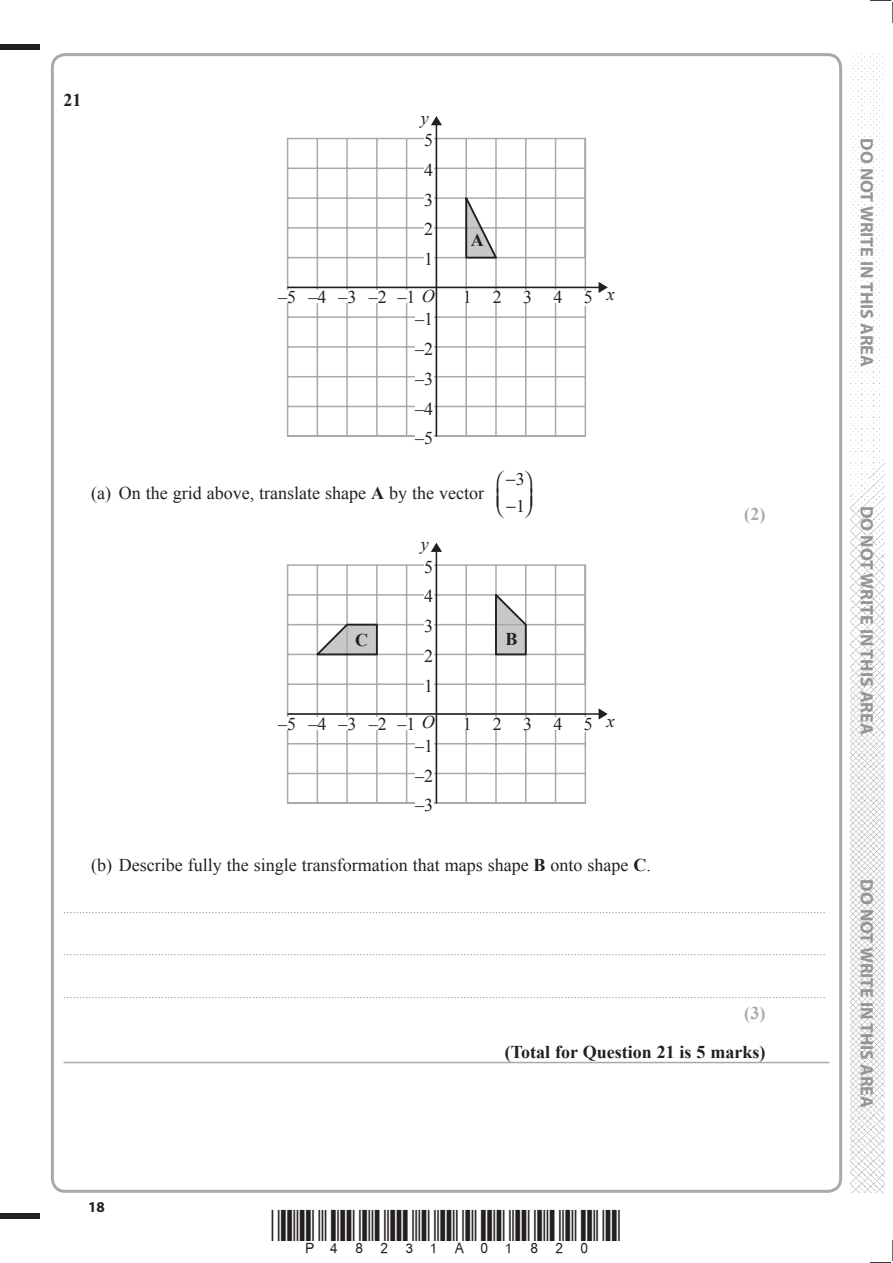
<style>
.page{position:relative;width:893px;height:1263px;background:#fff}
.page>*{position:absolute;margin:0;border:0;box-sizing:border-box;transform-origin:0 0}
.t1{font:18px/29.7px "Times New Roman";color:#231f20;text-align:justify}
.t2{font:700 18px "Myriad Pro";color:#939598}
.t3{font:700 18px "Times New Roman";color:#231f20}
.t4{font:700 18px "Times New Roman";color:#a8a9ad}
.t5{font:italic 18px "Times New Roman";color:#231f20}
.t6{font:700 15px "Myriad Pro";color:#231f20}
.t7{font:9px "Times New Roman";color:#231f20}
.s1{font-style:italic}
.s2{font-weight:700}
</style>
<div class="page">
<div style="left:0;top:44px;width:40px;height:5px;background:#231f20"></div>
<div style="left:0;top:1214px;width:40px;height:5px;background:#231f20"></div>
<svg style="left:869px;top:1240px;width:24px;height:23px"></svg>
<svg style="left:870px;top:0;width:23px;height:23px"></svg>
<img style="left:850px;top:53px;width:34px;height:1140px">
<hr style="left:64px;top:1062px;width:765px;height:1px;background:#a8a9ad">
<svg style="left:286px;top:137px;width:301px;height:300px"></svg>
<svg style="left:431px;top:116px;width:11px;height:11px"></svg>
<hr style="left:435px;top:120px;width:2px;height:316px;background:#231f20">
<svg style="left:597px;top:282px;width:11px;height:11px"></svg>
<hr style="left:287px;top:287px;width:316px;height:1px;background:#231f20">
<svg style="left:463px;top:196px;width:36px;height:63px"></svg>
<div style="left:455px;top:291px;width:24px;height:12px;background:#fff"></div>
<div style="left:485px;top:291px;width:24px;height:12px;background:#fff"></div>
<div style="left:516px;top:291px;width:23px;height:12px;background:#fff"></div>
<div style="left:546px;top:291px;width:23px;height:12px;background:#fff"></div>
<div style="left:579px;top:291px;width:18px;height:15px;background:#fff"></div>
<div style="left:278px;top:291px;width:18px;height:12px;background:#fff"></div>
<div style="left:308px;top:291px;width:18px;height:12px;background:#fff"></div>
<div style="left:338px;top:291px;width:18px;height:12px;background:#fff"></div>
<div style="left:369px;top:291px;width:18px;height:12px;background:#fff"></div>
<div style="left:397px;top:291px;width:18px;height:12px;background:#fff"></div>
<div style="left:415px;top:313px;width:18px;height:12px;background:#fff"></div>
<div style="left:415px;top:343px;width:18px;height:12px;background:#fff"></div>
<div style="left:415px;top:372px;width:18px;height:13px;background:#fff"></div>
<div style="left:415px;top:402px;width:18px;height:13px;background:#fff"></div>
<div style="left:415px;top:432px;width:18px;height:12px;background:#fff"></div>
<div style="left:421px;top:289px;width:13px;height:13px;background:#fff"></div>
<div style="left:607px;top:288px;width:8px;height:12px;background:#fff"></div>
<div style="left:424px;top:134px;width:9px;height:12px;background:#fff"></div>
<div style="left:424px;top:163px;width:9px;height:13px;background:#fff"></div>
<div style="left:424px;top:193px;width:9px;height:13px;background:#fff"></div>
<div style="left:424px;top:223px;width:9px;height:12px;background:#fff"></div>
<div style="left:424px;top:253px;width:9px;height:12px;background:#fff"></div>
<svg style="left:286px;top:564px;width:301px;height:240px"></svg>
<svg style="left:431px;top:542px;width:11px;height:11px"></svg>
<hr style="left:435px;top:546px;width:2px;height:257px;background:#231f20">
<svg style="left:598px;top:708px;width:10px;height:12px"></svg>
<hr style="left:287px;top:713px;width:316px;height:2px;background:#231f20">
<svg style="left:313px;top:623px;width:66px;height:33px"></svg>
<svg style="left:493px;top:592px;width:34px;height:64px"></svg>
<div style="left:455px;top:717px;width:24px;height:13px;background:#fff"></div>
<div style="left:485px;top:717px;width:24px;height:13px;background:#fff"></div>
<div style="left:516px;top:717px;width:23px;height:13px;background:#fff"></div>
<div style="left:546px;top:717px;width:23px;height:13px;background:#fff"></div>
<div style="left:579px;top:717px;width:18px;height:15px;background:#fff"></div>
<div style="left:278px;top:717px;width:18px;height:13px;background:#fff"></div>
<div style="left:308px;top:717px;width:18px;height:13px;background:#fff"></div>
<div style="left:338px;top:717px;width:18px;height:13px;background:#fff"></div>
<div style="left:369px;top:717px;width:18px;height:13px;background:#fff"></div>
<div style="left:397px;top:717px;width:18px;height:13px;background:#fff"></div>
<div style="left:415px;top:739px;width:18px;height:13px;background:#fff"></div>
<div style="left:415px;top:769px;width:18px;height:13px;background:#fff"></div>
<div style="left:415px;top:799px;width:18px;height:12px;background:#fff"></div>
<div style="left:421px;top:716px;width:13px;height:12px;background:#fff"></div>
<div style="left:607px;top:714px;width:8px;height:13px;background:#fff"></div>
<div style="left:424px;top:560px;width:9px;height:13px;background:#fff"></div>
<div style="left:424px;top:590px;width:9px;height:12px;background:#fff"></div>
<div style="left:424px;top:620px;width:9px;height:12px;background:#fff"></div>
<div style="left:424px;top:649px;width:9px;height:13px;background:#fff"></div>
<div style="left:424px;top:679px;width:9px;height:13px;background:#fff"></div>
<h1 class="t3" style="left:64px;top:90px;width:19px">21</h1>
<h1 class="t5" style="left:420px;top:107px;width:9px">y</h1>
<h1 class="t1" style="left:424px;top:125px;width:10px">5<br>4<br>3<br>2<br>1</h1>
<h1 class="t3" style="left:471px;top:230px;width:14px">A</h1>
<h1 class="t1" style="left:278px;top:282px;width:158px">–5 –4 –3 –2 –1 <span class="s1">O</span></h1>
<h1 class="t1" style="left:462px;top:282px;width:132px">12345</h1>
<h1 class="t1" style="left:415px;top:304px;width:19px">–1 –2 –3 –4 –5</h1>
<h1 class="t1" style="left:91px;top:478px;width:394px">(a) On the grid above, translate shape <span class="s2">A</span> by the vector</h1>
<h1 class="t1" style="left:496px;top:465px;width:36px;line-height:27px;text-align:center">⎛−3⎞ −1</h1>
<h1 class="t3" style="left:355px;top:630px;width:14px">C</h1>
<h1 class="t5" style="left:420px;top:534px;width:9px">y</h1>
<h1 class="t1" style="left:424px;top:552px;width:10px">5<br>4<br>3<br>2<br>1</h1>
<h1 class="t3" style="left:505px;top:629px;width:14px">B</h1>
<h1 class="t1" style="left:278px;top:709px;width:158px">–5 –4 –3 –2 –1 <span class="s1">O</span></h1>
<h1 class="t1" style="left:462px;top:709px;width:132px">12345</h1>
<h1 class="t1" style="left:415px;top:731px;width:19px">–1 –2 –3</h1>
<h1 class="t5" style="left:607px;top:284px;width:9px">x</h1>
<h1 class="t5" style="left:607px;top:711px;width:9px">x</h1>
<h1 class="t4" style="left:744px;top:504px;width:23px">(2)</h1>
<h1 class="t1" style="left:91px;top:850px;width:561px">(b) Describe fully the single transformation that maps shape <span class="s2">B</span> onto shape <span class="s2">C</span>.</h1>
<p class="t7" style="left:64px;top:905px;width:763px">..................................................................................................................................................................................................................................................</p>
<p class="t7" style="left:64px;top:947px;width:763px">..................................................................................................................................................................................................................................................</p>
<p class="t7" style="left:64px;top:989px;width:763px">..................................................................................................................................................................................................................................................</p>
<h1 class="t4" style="left:744px;top:1002px;width:23px">(3)</h1>
<h1 class="t3" style="left:504px;top:1041px;width:262px">(Total for Question 21 is 5 marks)</h1>
<h1 class="t2" style="left:873px;top:138px;width:230px;rotate:90deg">DO NOT WRITE IN THIS AREA</h1>
<h1 class="t2" style="left:873px;top:506px;width:230px;rotate:90deg">DO NOT WRITE IN THIS AREA</h1>
<h1 class="t2" style="left:873px;top:879px;width:230px;rotate:90deg">DO NOT WRITE IN THIS AREA</h1>
<h2 class="t6" style="left:88px;top:1201px;width:18px">18</h2>
</div>
